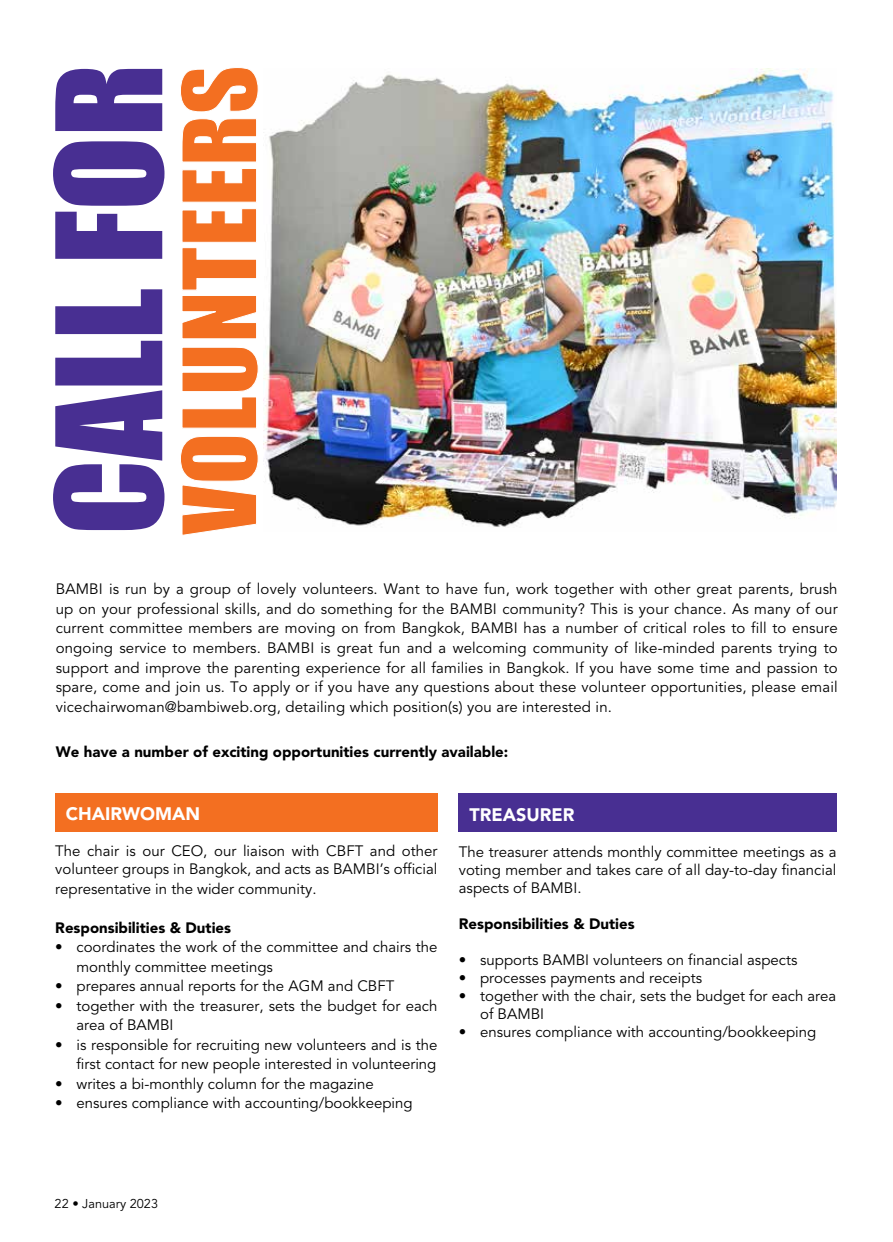
<style>
.page{position:relative;width:893px;height:1242px;background:#fff}
.page>*{position:absolute;margin:0;border:0;box-sizing:border-box;transform-origin:0 0}
.t1{font:135.3px "Impact";color:#482f92}
.t2{font:94.35px "Impact";letter-spacing:.01em;color:#f36f21}
.t3{font:900 18px "Avenir LT Std";color:#fff}
.t4{font:15px/19.5px "Avenir LT Std";color:#000}
.t5{font:900 15px "Avenir LT Std";color:#000}
.t6{font:12.75px "Avenir LT Std";color:#000}
</style>
<div class="page">
<div style="left:55px;top:793px;width:382px;height:39px;background:#f36f21"></div>
<div style="left:459px;top:793px;width:378px;height:38px;background:#482f92"></div>
<img style="left:264px;top:69px;width:573px;height:458px">
<h1 class="t1" style="left:4px;top:535px;width:473px;rotate:-90deg">Call For</h1>
<h2 class="t2" style="left:146px;top:535px;width:471px;rotate:-90deg">volunteers</h2>
<p class="t4" style="left:56px;top:580px;width:783px;text-align:justify">BAMBI is run by a group of lovely volunteers. Want to have fun, work together with other great parents, brush up on your professional skills, and do something for the BAMBI community? This is your chance. As many of our current committee members are moving on from Bangkok, BAMBI has a number of critical roles to fill to ensure ongoing service to members. BAMBI is great fun and a welcoming community of like-minded parents trying to support and improve the parenting experience for all families in Bangkok. If you have some time and passion to spare, come and join us. To apply or if you have any questions about these volunteer opportunities, please email vicechairwoman@bambiweb.org, detailing which position(s) you are interested in.</p>
<p class="t5" style="left:56px;top:742px;width:454px">We have a number of exciting opportunities currently available:</p>
<p class="t3" style="left:66px;top:803px;width:136px">CHAIRWOMAN</p>
<p class="t4" style="left:55px;top:842px;width:384px;line-height:18px">The chair is our CEO, our liaison with CBFT and other volunteer groups in Bangkok, and acts as BAMBI’s official</p>
<p class="t4" style="left:55px;top:879px;width:263px">representative in the wider community.</p>
<p class="t5" style="left:55px;top:918px;width:177px">Responsibilities &amp; Duties</p>
<p class="t4" style="left:77px;top:937px;width:362px;text-indent:-21px">• coordinates the work of the committee and chairs the monthly committee meetings</p>
<p class="t4" style="left:55px;top:976px;width:341px">• prepares annual reports for the AGM and CBFT</p>
<p class="t4" style="left:77px;top:996px;width:362px;text-indent:-21px">• together with the treasurer, sets the budget for each area of BAMBI</p>
<p class="t4" style="left:55px;top:1035px;width:384px;text-align:right">• is responsible for recruiting new volunteers and is the first contact for new people interested in volunteering</p>
<p class="t4" style="left:55px;top:1074px;width:320px">• writes a bi-monthly column for the magazine</p>
<p class="t4" style="left:55px;top:1093px;width:359px">• ensures compliance with accounting/bookkeeping</p>
<p class="t3" style="left:469px;top:804px;width:107px">TREASURER</p>
<p class="t4" style="left:459px;top:843px;width:379px;line-height:18px;text-align:justify">The treasurer attends monthly committee meetings as a voting member and takes care of all day-to-day financial aspects of BAMBI.</p>
<p class="t5" style="left:459px;top:915px;width:177px">Responsibilities &amp; Duties</p>
<p class="t4" style="left:459px;top:951px;width:340px">• supports BAMBI volunteers on financial aspects</p>
<p class="t4" style="left:459px;top:969px;width:245px">• processes payments and receipts</p>
<p class="t4" style="left:480px;top:987px;width:358px;line-height:18px;text-indent:-21px">• together with the chair, sets the budget for each area of BAMBI</p>
<p class="t4" style="left:459px;top:1023px;width:359px">• ensures compliance with accounting/bookkeeping</p>
<p class="t6" style="left:55px;top:1196px;width:105px">22 • January 2023</p>
</div>
